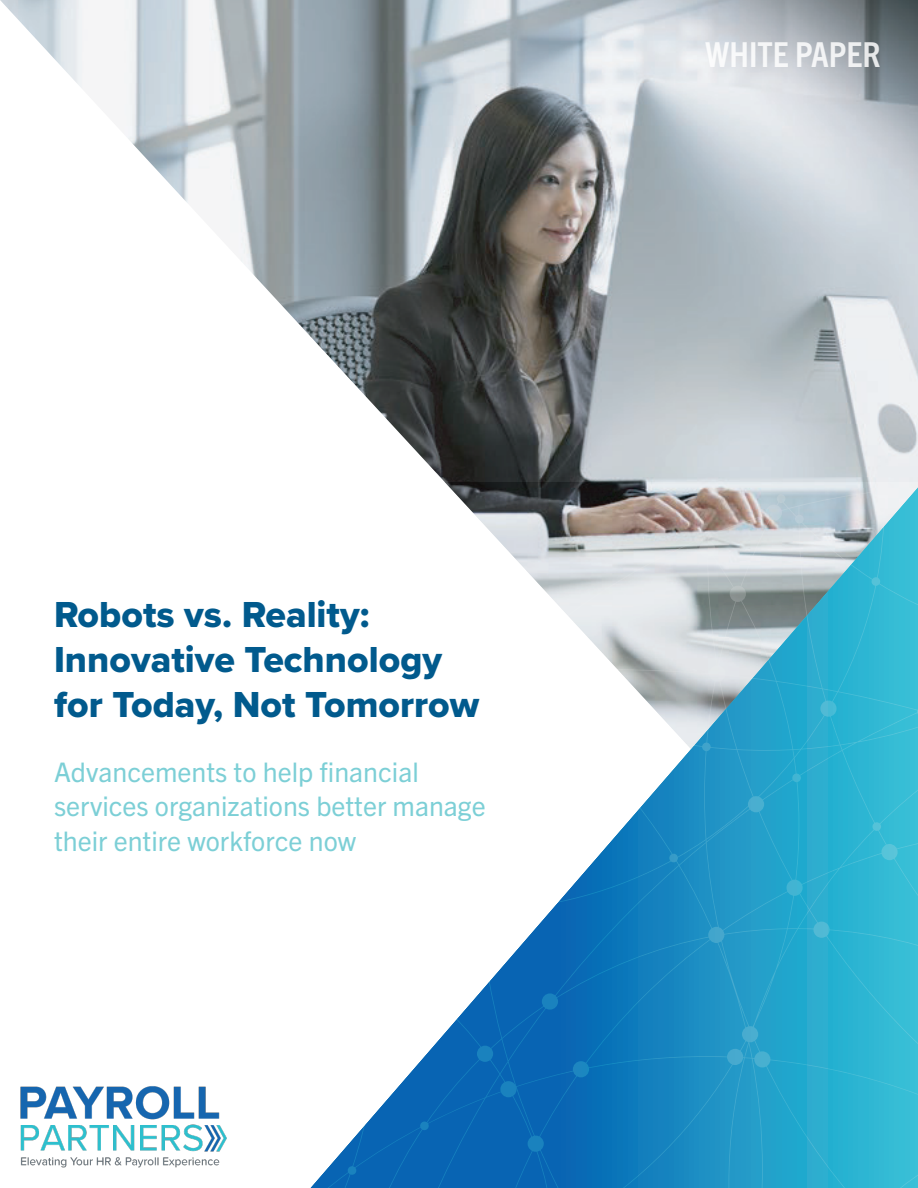
<style>
.page{position:relative;width:918px;height:1188px;background:#fff}
.page>*{position:absolute;margin:0;border:0;box-sizing:border-box;transform-origin:0 0}
.t1{font:37.5px/45px "Proxima Nova Extrabld";color:#015a8d}
.t2{font:700 condensed 34.5px "Trade Gothic Next LT Pro";color:#fff}
.t3{font:27px/34.5px "Trade Gothic Next LT Pro";color:#7ccfd6}
</style>
<div class="page">
<img style="left:0;top:0;width:918px;height:486px">
<svg style="left:310px;top:486px;width:608px;height:702px"></svg>
<svg style="left:813px;top:922px;width:17px;height:16px"></svg>
<div style="left:817px;top:925px;width:10px;height:10px;background:#51b9d4;border-radius:50%"></div>
<svg style="left:786px;top:880px;width:17px;height:16px"></svg>
<div style="left:790px;top:883px;width:10px;height:10px;background:#42b4d2;border-radius:50%"></div>
<div style="left:708px;top:927px;width:16px;height:16px;background:#44a6cc;border-radius:50%"></div>
<div style="left:742px;top:1026px;width:16px;height:16px;background:#49accf;border-radius:50%"></div>
<div style="left:727px;top:1049px;width:16px;height:16px;background:#47a9ce;border-radius:50%"></div>
<div style="left:477px;top:1046px;width:16px;height:16px;background:#1a82be;border-radius:50%"></div>
<div style="left:573px;top:1061px;width:16px;height:16px;background:#1d86c0;border-radius:50%"></div>
<div style="left:528px;top:1136px;width:16px;height:16px;background:#1a82be;border-radius:50%"></div>
<div style="left:542px;top:993px;width:16px;height:17px;background:#1a82be;border-radius:50%"></div>
<div style="left:330px;top:930px;width:16px;height:16px;background:#fff;border-radius:50%"></div>
<div style="left:353px;top:866px;width:17px;height:16px;background:#fff;border-radius:50%"></div>
<div style="left:490px;top:668px;width:16px;height:16px;background:#fff;border-radius:50%"></div>
<svg style="left:699px;top:541px;width:16px;height:16px"></svg>
<svg style="left:702px;top:544px;width:10px;height:10px"></svg>
<svg style="left:730px;top:586px;width:16px;height:16px"></svg>
<svg style="left:733px;top:589px;width:10px;height:10px"></svg>
<svg style="left:766px;top:505px;width:16px;height:16px"></svg>
<div style="left:769px;top:508px;width:10px;height:10px;background:#c2d0d8;border-radius:50%"></div>
<svg style="left:820px;top:700px;width:17px;height:17px"></svg>
<div style="left:824px;top:704px;width:9px;height:10px;background:#46bad5;border-radius:50%"></div>
<div style="left:748px;top:796px;width:16px;height:16px;background:#49aed0;border-radius:50%"></div>
<div style="left:876px;top:483px;width:16px;height:16px;background:#f0f1f3;border-radius:50%"></div>
<svg style="left:881px;top:844px;width:17px;height:16px"></svg>
<div style="left:885px;top:847px;width:9px;height:10px;background:#59c4d9;border-radius:50%"></div>
<div style="left:709px;top:665px;width:16px;height:17px;background:#e5e8ea;border-radius:50%"></div>
<div style="left:702px;top:743px;width:9px;height:8px;background:#41a3cb;border-radius:50%"></div>
<div style="left:777px;top:494px;width:8px;height:9px;background:#bacbd2;border-radius:50%"></div>
<div style="left:703px;top:531px;width:9px;height:8px;background:#dcddde;border-radius:50%"></div>
<div style="left:795px;top:515px;width:9px;height:8px;background:#b9ccd7;border-radius:50%"></div>
<div style="left:872px;top:577px;width:8px;height:9px;background:#55c2d8;border-radius:50%"></div>
<div style="left:872px;top:822px;width:9px;height:9px;background:#55c2d8;border-radius:50%"></div>
<div style="left:348px;top:1166px;width:8px;height:9px;background:#1a82be;border-radius:50%"></div>
<div style="left:420px;top:1122px;width:9px;height:8px;background:#1a82be;border-radius:50%"></div>
<div style="left:669px;top:854px;width:9px;height:8px;background:#369ac7;border-radius:50%"></div>
<div style="left:792px;top:774px;width:9px;height:8px;background:#42b4d2;border-radius:50%"></div>
<div style="left:694px;top:535px;width:9px;height:8px;background:#dcddde;border-radius:50%"></div>
<div style="left:471px;top:902px;width:16px;height:16px;background:#fff;border-radius:50%"></div>
<div style="left:360px;top:888px;width:16px;height:16px;background:#fff;border-radius:50%"></div>
<div style="left:345px;top:884px;width:16px;height:16px;background:#fff;border-radius:50%"></div>
<div style="left:500px;top:1081px;width:17px;height:16px;background:#1a82be;border-radius:50%"></div>
<svg style="left:754px;top:1051px;width:16px;height:17px"></svg>
<div style="left:757px;top:1054px;width:10px;height:10px;background:#48b0d0;border-radius:50%"></div>
<img style="left:20px;top:1086px;width:207px;height:82px">
<h1 class="t1" style="left:54px;top:591px;width:427px">Robots vs. Reality:<br>Innovative Technology for Today, Not Tomorrow</h1>
<p class="t3" style="left:54px;top:753px;width:433px">Advancements to help financial services organizations better manage their entire workforce now</p>
<p class="t2" style="left:705px;top:31px;width:177px">WHITE PAPER</p>
</div>
